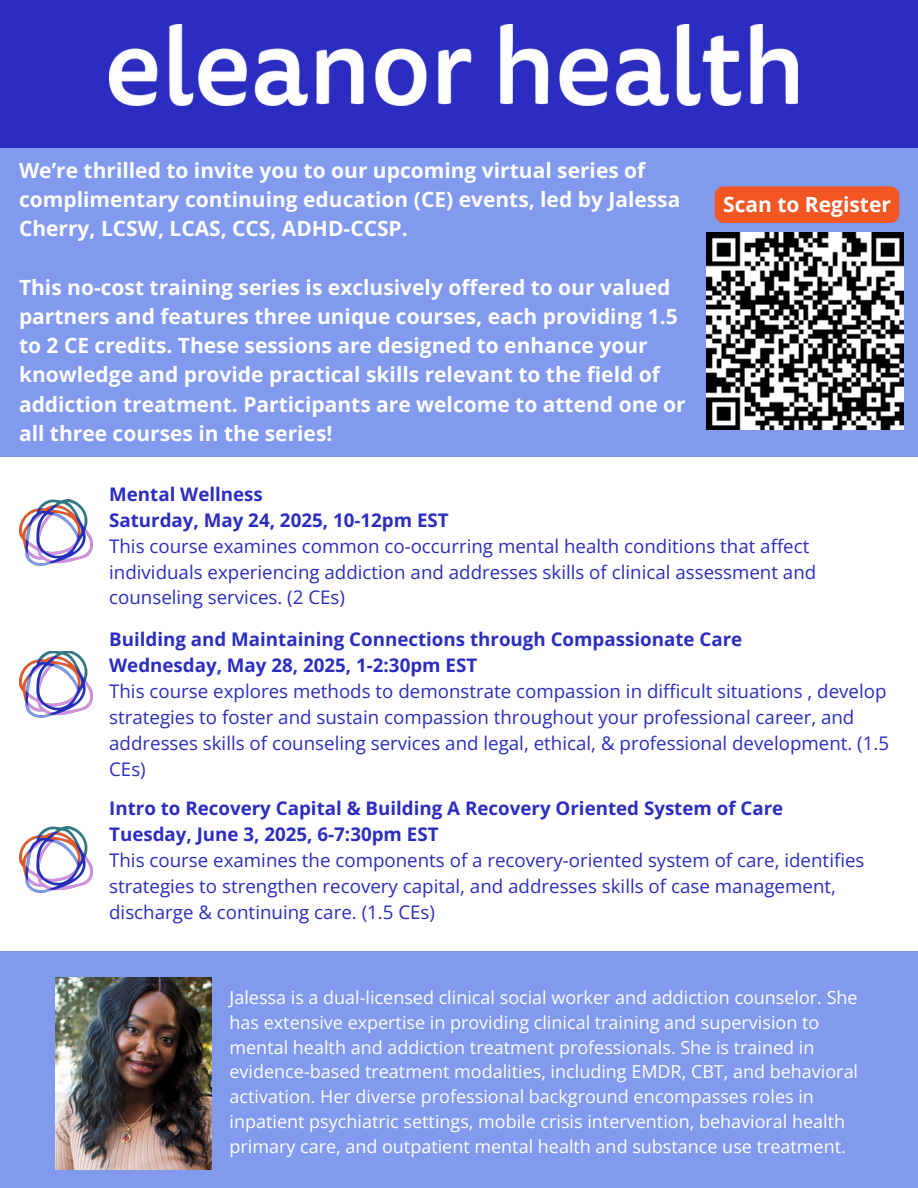
<style>
.page{position:relative;width:918px;height:1188px;background:#829aee}
.page>*{position:absolute;margin:0;border:0;box-sizing:border-box;transform-origin:0 0}
.t1{font:700 21px/29.2px "Open Sans";color:#fff}
.t2{font:18.75px/25.8px "Open Sans";color:#2b2dc0}
.t3{font:700 18.75px "Open Sans";color:#2b2dc0}
.t4{font:18px/24.8px "Open Sans";color:#fff}
</style>
<div class="page">
<div style="left:0;top:0;width:918px;height:147px;background:#2b2dc0"></div>
<img style="left:55px;top:978px;width:157px;height:191px">
<img style="left:109px;top:24px;width:689px;height:81px">
<div style="left:0;top:458px;width:918px;height:493px;background:#fff"></div>
<img style="left:19px;top:500px;width:73px;height:65px">
<img style="left:19px;top:651px;width:73px;height:66px">
<img style="left:707px;top:232px;width:197px;height:197px">
<div style="left:715px;top:186px;width:184px;height:37px;background:#f15623;border-radius:9px"></div>
<img style="left:19px;top:827px;width:73px;height:66px">
<h1 class="t1" style="left:19px;top:155px;width:663px">We’re thrilled to invite you to our upcoming virtual series of complimentary continuing education (CE) events, led by Jalessa<br>Cherry, LCSW, LCAS, CCS, ADHD-CCSP.</h1>
<h1 class="t1" style="left:19px;top:272px;width:668px">This no-cost training series is exclusively offered to our valued partners and features three unique courses, each providing 1.5 to 2 CE credits. These sessions are designed to enhance your knowledge and provide practical skills relevant to the field of addiction treatment. Participants are welcome to attend one or all three courses in the series!</h1>
<p class="t1" style="left:723px;top:189px;width:169px">Scan to Register</p>
<h1 class="t3" style="left:109px;top:481px;width:155px">Mental Wellness</h1>
<p class="t3" style="left:109px;top:507px;width:341px">Saturday, May 24, 2025, 10-12pm EST</p>
<p class="t2" style="left:109px;top:533px;width:709px">This course examines common co-occurring mental health conditions that affect individuals experiencing addiction and addresses skills of clinical assessment and counseling services. (2 CEs)</p>
<p class="t3" style="left:109px;top:626px;width:635px">Building and Maintaining Connections through Compassionate Care</p>
<p class="t3" style="left:109px;top:652px;width:370px">Wednesday, May 28, 2025, 1-2:30pm EST</p>
<p class="t2" style="left:109px;top:678px;width:781px">This course explores methods to demonstrate compassion in difficult situations , develop strategies to foster and sustain compassion throughout your professional career, and addresses skills of counseling services and legal, ethical, &amp; professional development. (1.5<br>CEs)</p>
<p class="t3" style="left:109px;top:795px;width:676px">Intro to Recovery Capital &amp; Building A Recovery Oriented System of Care</p>
<p class="t3" style="left:109px;top:821px;width:331px">Tuesday, June 3, 2025, 6-7:30pm EST</p>
<p class="t2" style="left:109px;top:847px;width:757px">This course examines the components of a recovery-oriented system of care, identifies strategies to strengthen recovery capital, and addresses skills of case management, discharge &amp; continuing care. (1.5 CEs)</p>
<p class="t4" style="left:230px;top:985px;width:630px">Jalessa is a dual-licensed clinical social worker and addiction counselor. She has extensive expertise in providing clinical training and supervision to mental health and addiction treatment professionals. She is trained in evidence-based treatment modalities, including EMDR, CBT, and behavioral activation. Her diverse professional background encompasses roles in inpatient psychiatric settings, mobile crisis intervention, behavioral health primary care, and outpatient mental health and substance use treatment.</p>
</div>
